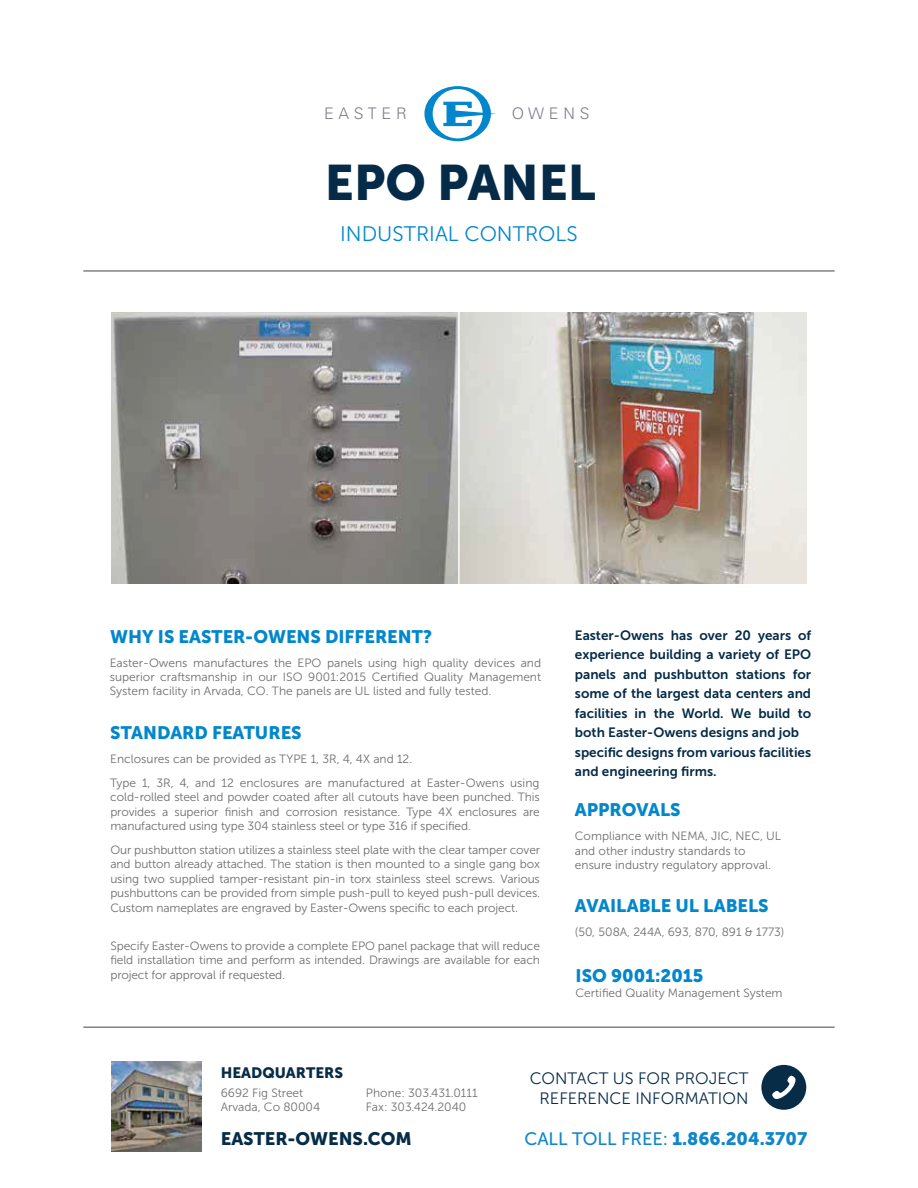
<style>
.page{position:relative;width:918px;height:1188px;background:#fff}
.page>*{position:absolute;margin:0;border:0;box-sizing:border-box;transform-origin:0 0}
.t1{font:49.5px "Museo Sans 900";color:#052b48}
.t2{font:21px "Museo Sans 300";color:#0287cc}
.t3{font:18px "Museo Sans 900";color:#0287cc}
.t4{font:18px "Museo Sans 900";color:#1187c9}
.t5{font:18px "Museo Sans 900";color:#062c48}
.t6{font:16.5px/19.8px "Museo Sans 300";color:#062c48;text-align:right}
.t7{font:300 16.05px "Univers LT Std";letter-spacing:.3em;color:#7e7e8a}
.t8{font:15px "Museo Sans 900";color:#062c48}
.t9{font:13.5px/19.5px "Museo Sans 700";color:#052b48}
.t10{font:12px/14.4px "Museo Sans 300";color:#6d6e71;text-align:justify}
.t11{font:12px/13.5px "Museo Sans 300";color:#6e6f72}
.s1{font-family:"Museo Sans 500"}
</style>
<div class="page">
<hr style="left:83px;top:270px;width:752px;height:2px;background:#808285">
<svg style="left:424px;top:86px;width:72px;height:55px"></svg>
<img style="left:111px;top:313px;width:696px;height:270px">
<hr style="left:458px;top:302px;width:2px;height:292px;background:#fff">
<div style="left:761px;top:1065px;width:45px;height:45px;background:#062c48;border-radius:50%"></div>
<svg style="left:772px;top:1075px;width:24px;height:24px"></svg>
<hr style="left:83px;top:1026px;width:752px;height:2px;background:#818285">
<img style="left:111px;top:1061px;width:91px;height:91px">
<h3 class="t7" style="left:324px;top:104px;width:84px">EASTER</h3>
<h3 class="t7" style="left:512px;top:104px;width:79px">OWENS</h3>
<h1 class="t1" style="left:325px;top:155px;width:272px">EPO PANEL</h1>
<h2 class="t2" style="left:340px;top:222px;width:239px">INDUSTRIAL CONTROLS</h2>
<h3 class="t3" style="left:110px;top:626px;width:323px">WHY IS EASTER-OWENS DIFFERENT?</h3>
<p class="t10" style="left:110px;top:655px;width:433px">Easter-Owens manufactures the EPO panels using high quality devices and superior craftsmanship in our ISO 9001:2015 Certified Quality Management System facility in Arvada, CO. The panels are UL listed and fully tested.</p>
<h3 class="t3" style="left:110px;top:722px;width:193px">STANDARD FEATURES</h3>
<p class="t10" style="left:110px;top:747px;width:431px;line-height:24px">Enclosures can be provided as TYPE 1, 3R, 4, 4X and 12.<br>Type 1, 3R, 4, and 12 enclosures are manufactured at Easter-Owens using</p>
<p class="t10" style="left:110px;top:790px;width:431px">cold-rolled steel and powder coated after all cutouts have been punched. This provides a superior finish and corrosion resistance. Type 4X enclosures are manufactured using type 304 stainless steel or type 316 if specified.</p>
<p class="t10" style="left:110px;top:843px;width:431px">Our pushbutton station utilizes a stainless steel plate with the clear tamper cover and button already attached. The station is then mounted to a single gang box using two supplied tamper-resistant pin-in torx stainless steel screws. Various pushbuttons can be provided from simple push-pull to keyed push-pull devices.<br>Custom nameplates are engraved by Easter-Owens specific to each project.</p>
<p class="t10" style="left:110px;top:939px;width:431px">Specify Easter-Owens to provide a complete EPO panel package that will reduce field installation time and perform as intended. Drawings are available for each project for approval if requested.</p>
<p class="t9" style="left:575px;top:625px;width:238px">Easter-Owens has over 20 years of experience building a variety of EPO panels and pushbutton stations for some of the largest data centers and facilities in the World. We build to both Easter-Owens designs and job specific designs from various facilities and engineering firms.</p>
<h3 class="t3" style="left:575px;top:800px;width:107px">APPROVALS</h3>
<p class="t10" style="left:575px;top:829px;width:208px;text-align:left">Compliance with NEMA, JIC, NEC, UL and other industry standards to ensure industry regulatory approval.</p>
<h3 class="t3" style="left:575px;top:895px;width:195px">AVAILABLE UL LABELS</h3>
<p class="t10" style="left:575px;top:924px;width:211px">(50, 508A, 244A, 693, 870, 891 &amp; 1773)</p>
<h3 class="t3" style="left:576px;top:966px;width:129px">ISO 9001:2015</h3>
<p class="t11" style="left:576px;top:986px;width:209px">Certified Quality Management System</p>
<p class="t8" style="left:221px;top:1065px;width:124px">HEADQUARTERS</p>
<p class="t11" style="left:221px;top:1086px;width:101px">6692 Fig Street<br>Arvada, Co 80004</p>
<h3 class="t5" style="left:221px;top:1129px;width:192px">EASTER-OWENS.COM</h3>
<p class="t11" style="left:366px;top:1086px;width:113px">Phone: 303.431.0111<br>Fax: 303.424.2040</p>
<h3 class="t6" style="left:530px;top:1069px;width:220px">CONTACT US FOR PROJECT<br>REFERENCE INFORMATION</h3>
<h3 class="t4" style="left:524px;top:1129px;width:284px"><span class="s1">CALL TOLL FREE:</span> 1.866.204.3707</h3>
</div>
